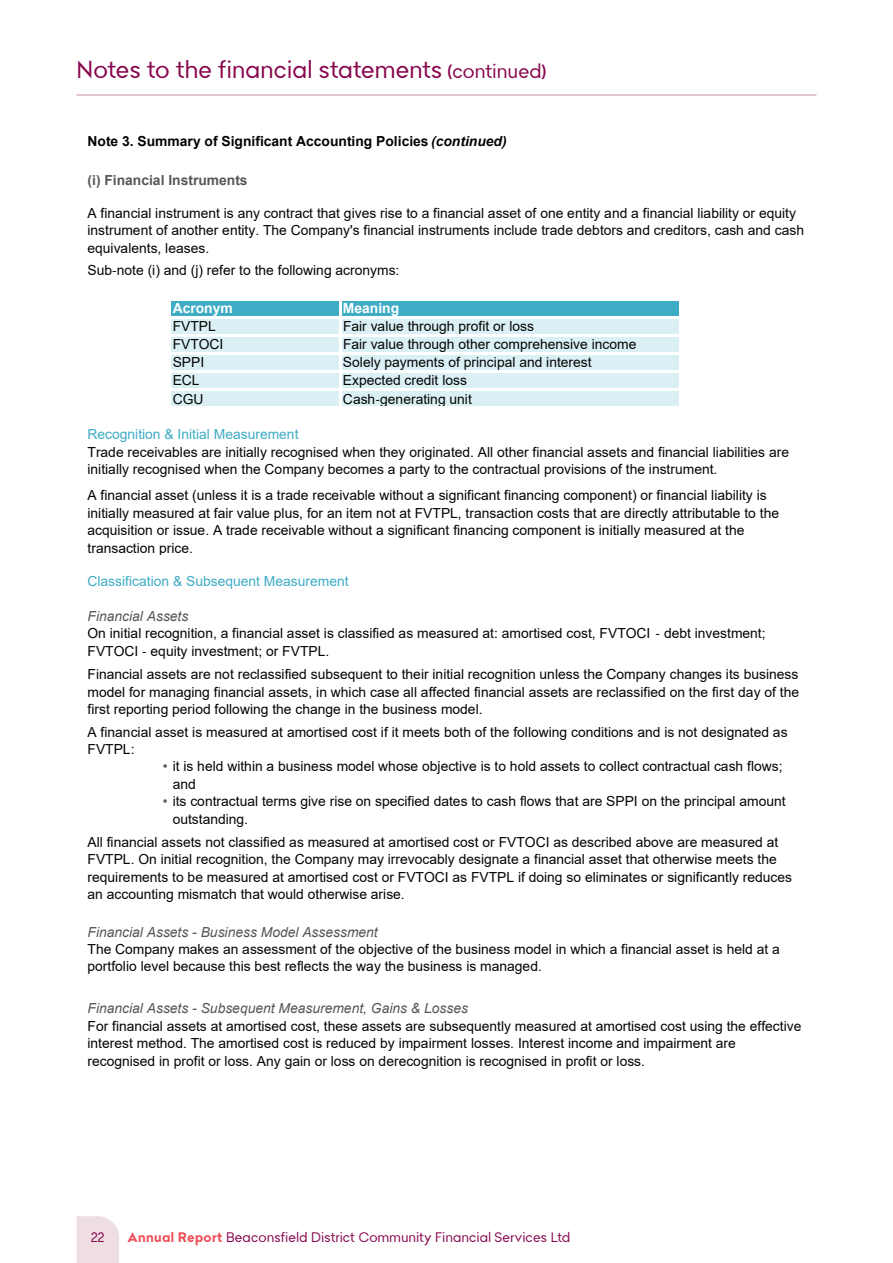
<style>
.page{position:relative;width:893px;height:1263px;background:#fff}
.page>*{position:absolute;margin:0;border:0;box-sizing:border-box;transform-origin:0 0}
.t1{font:24px "Bendigo Sans";letter-spacing:.01em;color:#88064e}
.t2{font:13.8px/17.4px "Arial";color:#040503}
.t3{font:italic 13.8px "Arial";color:#565757}
.t4{font:13.8px "Arial";color:#3facc5}
.t5{font:700 13.8px "Arial";color:#040503}
.t6{font:700 13.8px "Arial";color:#565757}
.t7{font:700 13.8px "Arial";color:#fff}
.t8{font:13.5px "Bendigo Sans";letter-spacing:.015em;color:#88064e}
.s1{font-size:19.5px}
.s2{font-style:italic}
.s3{font-family:"Cambria Math"}
.s4{color:#565757}
.s5{font-weight:700;color:#ef4d58}
</style>
<div class="page">
<div style="left:77px;top:1216px;width:42px;height:47px;background:#eedee2"></div>
<hr style="left:77px;top:95px;width:739px;height:1px;background:#c391a1">
<div style="left:170px;top:299px;width:511px;height:19px;background:#3facc5"></div>
<div style="left:170px;top:317px;width:511px;height:91px;background:#daf0f4"></div>
<hr style="left:169px;top:298px;width:2px;height:111px;background:#fff">
<hr style="left:339px;top:300px;width:3px;height:109px;background:#fff">
<hr style="left:680px;top:300px;width:2px;height:109px;background:#fff">
<hr style="left:171px;top:298px;width:511px;height:2px;background:#fff">
<hr style="left:171px;top:316px;width:511px;height:3px;background:#fff">
<hr style="left:171px;top:334px;width:511px;height:3px;background:#fff">
<hr style="left:171px;top:352px;width:511px;height:3px;background:#fff">
<hr style="left:171px;top:370px;width:511px;height:3px;background:#fff">
<hr style="left:171px;top:388px;width:511px;height:3px;background:#fff">
<hr style="left:171px;top:407px;width:511px;height:2px;background:#fff">
<h1 class="t1" style="left:77px;top:53px;width:471px">Notes to the financial statements <span class="s1">(continued)</span></h1>
<p class="t5" style="left:88px;top:132px;width:421px">Note 3. Summary of Significant Accounting Policies <span class="s2">(continued)</span></p>
<p class="t6" style="left:88px;top:170px;width:162px">(i) Financial Instruments</p>
<p class="t2" style="left:88px;top:204px;width:718px">A financial instrument is any contract that gives rise to a financial asset of one entity and a financial liability or equity instrument of another entity. The Company's financial instruments include trade debtors and creditors, cash and cash equivalents, leases.</p>
<p class="t2" style="left:88px;top:261px;width:313px">Sub<span class="s3">‐</span>note (i) and (j) refer to the following acronyms:</p>
<p class="t7" style="left:173px;top:299px;width:62px">Acronym</p>
<p class="t7" style="left:343px;top:299px;width:58px">Meaning</p>
<p class="t2" style="left:173px;top:317px;width:52px;line-height:18px">FVTPL<br>FVTOCI</p>
<p class="t2" style="left:343px;top:317px;width:295px;line-height:18px">Fair value through profit or loss<br>Fair value through other comprehensive income</p>
<p class="t2" style="left:173px;top:354px;width:33px">SPPI</p>
<p class="t2" style="left:173px;top:371px;width:32px;line-height:18.1px">ECL<br>CGU</p>
<p class="t4" style="left:88px;top:425px;width:212px">Recognition &amp; Initial Measurement</p>
<p class="t2" style="left:343px;top:353px;width:250px;line-height:18.1px">Solely payments of principal and interest<br>Expected credit loss<br>Cash<span class="s3">‐</span>generating unit</p>
<p class="t2" style="left:88px;top:443px;width:703px">Trade receivables are initially recognised when they originated. All other financial assets and financial liabilities are initially recognised when the Company becomes a party to the contractual provisions of the instrument.</p>
<p class="t2" style="left:88px;top:487px;width:693px">A financial asset (unless it is a trade receivable without a significant financing component) or financial liability is initially measured at fair value plus, for an item not at FVTPL, transaction costs that are directly attributable to the acquisition or issue. A trade receivable without a significant financing component is initially measured at the transaction price.</p>
<p class="t4" style="left:88px;top:572px;width:263px">Classification &amp; Subsequent Measurement</p>
<p class="t3" style="left:88px;top:607px;width:102px">Financial Assets</p>
<p class="t2" style="left:88px;top:625px;width:680px">On initial recognition, a financial asset is classified as measured at: amortised cost, FVTOCI <span class="s3">‐</span> debt investment;<br>FVTOCI <span class="s3">‐</span> equity investment; or FVTPL.</p>
<p class="t2" style="left:88px;top:665px;width:713px;text-align:justify">Financial assets are not reclassified subsequent to their initial recognition unless the Company changes its business model for managing financial assets, in which case all affected financial assets are reclassified on the first day of the first reporting period following the change in the business model.</p>
<p class="t2" style="left:88px;top:723px;width:701px">A financial asset is measured at amortised cost if it meets both of the following conditions and is not designated as<br>FVTPL:</p>
<p class="t2" style="left:163px;top:758px;width:621px"><span class="s4">•</span> it is held within a business model whose objective is to hold assets to collect contractual cash flows;</p>
<p class="t2" style="left:163px;top:793px;width:624px"><span class="s4">•</span> its contractual terms give rise on specified dates to cash flows that are SPPI on the principal amount</p>
<p class="t2" style="left:173px;top:775px;width:25px">and</p>
<p class="t2" style="left:88px;top:807px;width:692px;line-height:22.8px;text-indent:85px">outstanding.<br>All financial assets not classified as measured at amortised cost or FVTOCI as described above are measured at</p>
<p class="t2" style="left:88px;top:850px;width:706px">FVTPL. On initial recognition, the Company may irrevocably designate a financial asset that otherwise meets the requirements to be measured at amortised cost or FVTOCI as FVTPL if doing so eliminates or significantly reduces an accounting mismatch that would otherwise arise.</p>
<p class="t3" style="left:88px;top:923px;width:292px">Financial Assets - Business Model Assessment</p>
<p class="t2" style="left:88px;top:940px;width:694px">The Company makes an assessment of the objective of the business model in which a financial asset is held at a portfolio level because this best reflects the way the business is managed.</p>
<p class="t3" style="left:88px;top:999px;width:382px">Financial Assets - Subsequent Measurement, Gains &amp; Losses</p>
<p class="t2" style="left:88px;top:1017px;width:715px">For financial assets at amortised cost, these assets are subsequently measured at amortised cost using the effective interest method. The amortised cost is reduced by impairment losses. Interest income and impairment are recognised in profit or loss. Any gain or loss on derecognition is recognised in profit or loss.</p>
<p class="t8" style="left:91px;top:1228px;width:15px">22</p>
<p class="t8" style="left:128px;top:1228px;width:444px"><span class="s5">Annual Report</span> Beaconsfield District Community Financial Services Ltd</p>
</div>
